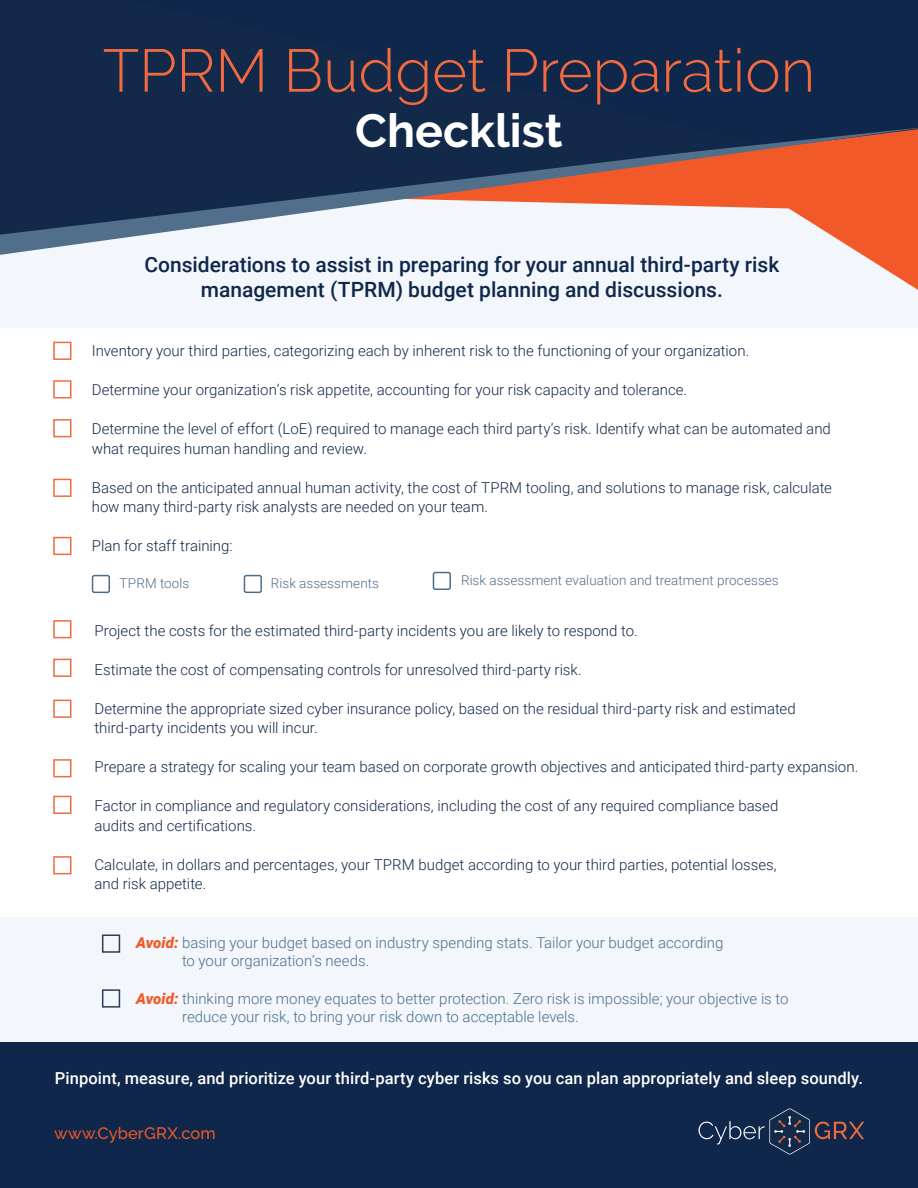
<style>
.page{position:relative;width:918px;height:1188px;background:#fff}
.page>*{position:absolute;margin:0;border:0;box-sizing:border-box;transform-origin:0 0}
.t1{font:300 60px "Raleway";color:#f26a40}
.t2{font:700 46.5px "Raleway";color:#fff}
.t3{font:500 21px/24.5px "Roboto";color:#0e274a;text-align:center}
.t4{font:500 16.5px "Roboto";letter-spacing:.005em;color:#fff}
.t5{font:500 16.5px "Raleway";letter-spacing:.005em;color:#f15929}
.t6{font:300 15px/19.5px "Roboto";color:#12294a}
.t7{font:300 15px/18px "Roboto";color:#4b6f8a}
.t8{font:300 13.5px "Roboto";letter-spacing:.005em;color:#516e8a}
.s1{font-weight:900;font-style:italic;color:#f15929}
</style>
<div class="page">
<div style="left:0;top:198px;width:918px;height:130px;background:#f3f6fb"></div>
<div style="left:0;top:1042px;width:918px;height:146px;background:#0e274a"></div>
<div style="left:0;top:0;width:918px;height:176px;background:#0e274a"></div>
<svg style="left:863px;top:255px;width:55px;height:35px"></svg>
<div style="left:0;top:917px;width:918px;height:125px;background:#f3f6fb"></div>
<svg style="left:699px;top:1108px;width:165px;height:46px"></svg>
<svg style="left:0;top:128px;width:918px;height:127px"></svg>
<svg style="left:0;top:128px;width:759px;height:107px;fill:#12294a"></svg>
<div style="left:53px;top:342px;width:18px;height:18px;border:2px solid #f26a40"></div>
<div style="left:53px;top:620px;width:18px;height:18px;border:2px solid #f26a40"></div>
<div style="left:53px;top:419px;width:18px;height:18px;border:2px solid #f26a40"></div>
<div style="left:53px;top:700px;width:18px;height:18px;border:2px solid #f26a40"></div>
<div style="left:53px;top:380px;width:18px;height:18px;border:2px solid #f26a40"></div>
<div style="left:53px;top:659px;width:18px;height:18px;border:2px solid #f26a40"></div>
<div style="left:53px;top:479px;width:18px;height:18px;border:2px solid #f26a40"></div>
<div style="left:53px;top:759px;width:18px;height:18px;border:2px solid #f26a40"></div>
<div style="left:53px;top:796px;width:18px;height:18px;border:2px solid #f26a40"></div>
<div style="left:53px;top:856px;width:18px;height:18px;border:2px solid #f26a40"></div>
<div style="left:53px;top:537px;width:18px;height:18px;border:2px solid #f26a40"></div>
<div style="left:102px;top:934px;width:18px;height:19px;border:2px solid #2e3d58"></div>
<div style="left:102px;top:989px;width:18px;height:19px;border:2px solid #2e3d58"></div>
<div style="left:92px;top:575px;width:18px;height:18px;border:2px solid #4b6f8a;border-radius:2px"></div>
<div style="left:244px;top:575px;width:18px;height:18px;border:2px solid #4b6f8a;border-radius:2px"></div>
<div style="left:433px;top:572px;width:18px;height:18px;border:2px solid #4b6f8a;border-radius:2px"></div>
<p class="t1" style="left:103px;top:36px;width:714px">TPRM Budget Preparation</p>
<p class="t2" style="left:355px;top:105px;width:209px">Checklist</p>
<p class="t3" style="left:144px;top:252px;width:636px">Considerations to assist in preparing for your annual third-party risk management (TPRM) budget planning and discussions.</p>
<p class="t6" style="left:92px;top:340px;width:659px">Inventory your third parties, categorizing each by inherent risk to the functioning of your organization.</p>
<p class="t6" style="left:92px;top:379px;width:597px">Determine your organization’s risk appetite, accounting for your risk capacity and tolerance.</p>
<p class="t6" style="left:92px;top:418px;width:741px">Determine the level of effort (LoE) required to manage each third party’s risk. Identify what can be automated and what requires human handling and review.</p>
<p class="t6" style="left:92px;top:477px;width:742px">Based on the anticipated annual human activity, the cost of TPRM tooling, and solutions to manage risk, calculate how many third-party risk analysts are needed on your team.</p>
<p class="t6" style="left:92px;top:535px;width:142px">Plan for staff training:</p>
<p class="t8" style="left:120px;top:574px;width:71px">TPRM tools</p>
<p class="t8" style="left:271px;top:574px;width:110px">Risk assessments</p>
<p class="t8" style="left:461px;top:570px;width:319px">Risk assessment evaluation and treatment processes</p>
<p class="t6" style="left:94px;top:620px;width:545px">Project the costs for the estimated third-party incidents you are likely to respond to.</p>
<p class="t6" style="left:94px;top:659px;width:489px">Estimate the cost of compensating controls for unresolved third-party risk.</p>
<p class="t6" style="left:94px;top:698px;width:703px">Determine the appropriate sized cyber insurance policy, based on the residual third-party risk and estimated third-party incidents you will incur.</p>
<p class="t6" style="left:94px;top:757px;width:765px">Prepare a strategy for scaling your team based on corporate growth objectives and anticipated third-party expansion.</p>
<p class="t6" style="left:94px;top:796px;width:685px">Factor in compliance and regulatory considerations, including the cost of any required compliance based audits and certifications.</p>
<p class="t6" style="left:94px;top:854px;width:684px">Calculate, in dollars and percentages, your TPRM budget according to your third parties, potential losses, and risk appetite.</p>
<p class="t7" style="left:182px;top:933px;width:543px;text-indent:-46px"><span class="s1">Avoid:</span> basing your budget based on industry spending stats. Tailor your budget according to your organization’s needs.</p>
<p class="t7" style="left:182px;top:989px;width:608px;text-indent:-46px"><span class="s1">Avoid:</span> thinking more money equates to better protection. Zero risk is impossible; your objective is to reduce your risk, to bring your risk down to acceptable levels.</p>
<p class="t4" style="left:55px;top:1066px;width:810px">Pinpoint, measure, and prioritize your third-party cyber risks so you can plan appropriately and sleep soundly.</p>
<p class="t5" style="left:54px;top:1124px;width:163px">www.CyberGRX.com</p>
</div>
